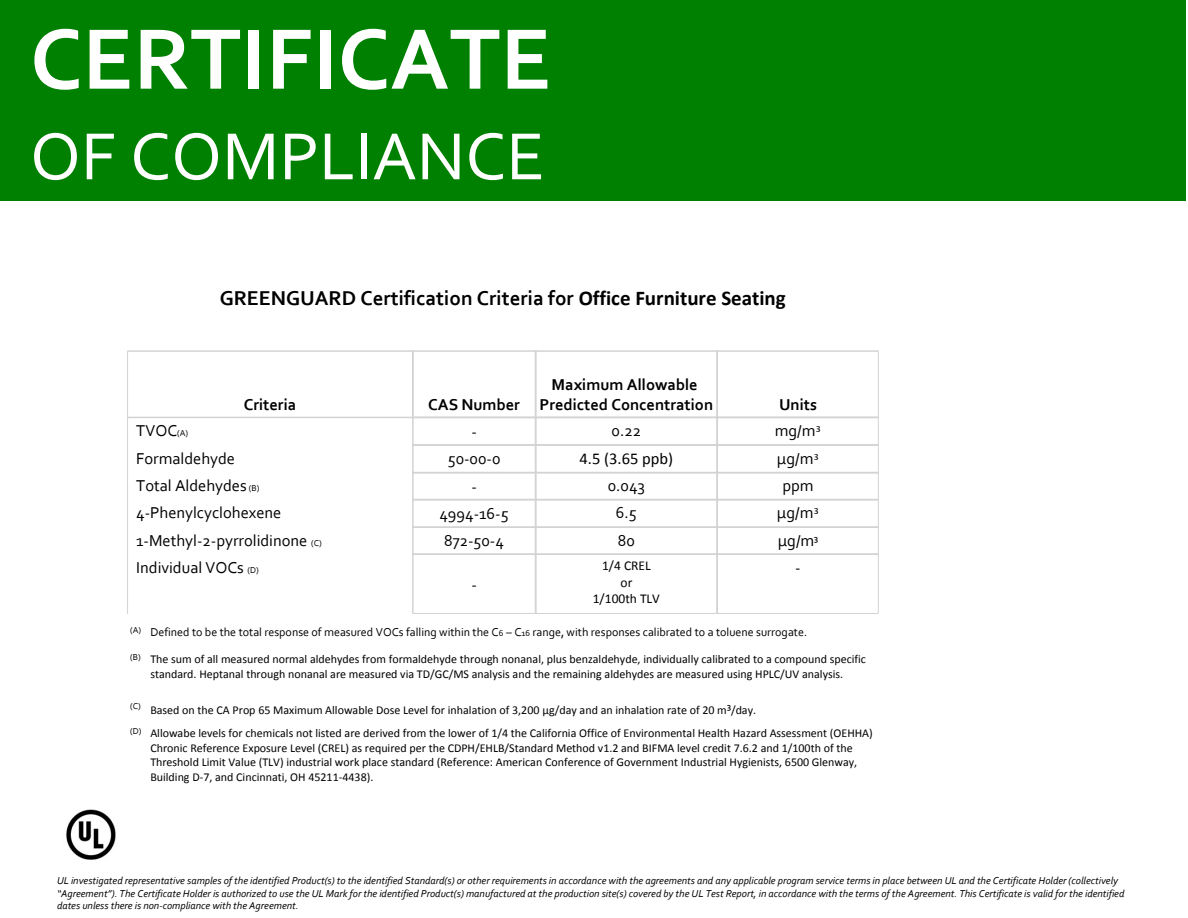
<style>
.page{position:relative;width:1188px;height:918px;background:#fff}
.page>*{position:absolute;margin:0;border:0;box-sizing:border-box;transform-origin:0 0}
.t1{font:700 90px "Corbel";color:#fff}
.t2{font:69.75px "Corbel";color:#fff}
.t3{font:700 21px "Corbel";color:#000}
.t4{font:16.5px "Corbel";color:#000}
.t5{font:700 16.5px/20.1px "Corbel";color:#000;text-align:center}
.t6{font:16.5px "Calibri";color:#000}
.t7{font:13.5px/16.5px "Calibri";color:#000;text-align:center}
.t8{font:12px/14.7px "Calibri";color:#000}
.t9{font:12px "Corbel";color:#000}
.t10{font:italic 10.5px/12.9px "Corbel";color:#000}
.s1{font-family:"Calibri"}
.s2{font-size:9px}
.s3{font-family:"Lucida Sans Unicode";font-size:13.5px}
.s4{font-size:13.5px}
.s5{font-family:"Corbel";font-size:13.5px}
</style>
<div class="page">
<hr style="left:128px;top:350px;width:285px;height:2px;background:#d3d3d3">
<hr style="left:127px;top:351px;width:1px;height:67px;background:#d3d3d3">
<hr style="left:128px;top:417px;width:285px;height:1px;background:#d3d3d3">
<div style="left:412px;top:350px;width:124px;height:68px;border:2px solid #d3d3d3"></div>
<div style="left:535px;top:350px;width:183px;height:68px;border:2px solid #d3d3d3"></div>
<hr style="left:717px;top:350px;width:161px;height:2px;background:#d3d3d3">
<hr style="left:716px;top:351px;width:2px;height:67px;background:#d3d3d3">
<hr style="left:878px;top:351px;width:1px;height:67px;background:#d3d3d3">
<div style="left:412px;top:417px;width:124px;height:29px;border:2px solid #d3d3d3"></div>
<div style="left:535px;top:417px;width:183px;height:29px;border:2px solid #d3d3d3"></div>
<hr style="left:717px;top:417px;width:161px;height:1px;background:#d3d3d3">
<hr style="left:716px;top:417px;width:2px;height:28px;background:#d3d3d3">
<div style="left:412px;top:444px;width:124px;height:29px;border:2px solid #d3d3d3"></div>
<div style="left:535px;top:444px;width:183px;height:29px;border:2px solid #d3d3d3"></div>
<hr style="left:717px;top:444px;width:161px;height:2px;background:#d3d3d3">
<hr style="left:716px;top:445px;width:2px;height:28px;background:#d3d3d3">
<div style="left:412px;top:472px;width:124px;height:28px;border:2px solid #d3d3d3"></div>
<div style="left:535px;top:472px;width:183px;height:28px;border:2px solid #d3d3d3"></div>
<hr style="left:717px;top:472px;width:161px;height:1px;background:#d3d3d3">
<hr style="left:716px;top:472px;width:2px;height:28px;background:#d3d3d3">
<div style="left:412px;top:499px;width:124px;height:29px;border:2px solid #d3d3d3"></div>
<div style="left:535px;top:499px;width:183px;height:29px;border:2px solid #d3d3d3"></div>
<hr style="left:717px;top:499px;width:161px;height:1px;background:#d3d3d3">
<hr style="left:716px;top:499px;width:2px;height:28px;background:#d3d3d3">
<svg style="left:127px;top:418px;width:1px;height:136px"></svg>
<div style="left:412px;top:526px;width:124px;height:29px;border:2px solid #d3d3d3"></div>
<div style="left:535px;top:526px;width:183px;height:29px;border:2px solid #d3d3d3"></div>
<hr style="left:717px;top:526px;width:161px;height:2px;background:#d3d3d3">
<hr style="left:716px;top:527px;width:2px;height:27px;background:#d3d3d3">
<svg style="left:878px;top:418px;width:1px;height:136px"></svg>
<hr style="left:127px;top:554px;width:1px;height:60px;background:#d3d3d3">
<hr style="left:413px;top:553px;width:123px;height:2px;background:#d3d3d3">
<hr style="left:412px;top:554px;width:2px;height:59px;background:#d3d3d3">
<hr style="left:413px;top:613px;width:123px;height:1px;background:#d3d3d3">
<hr style="left:535px;top:553px;width:182px;height:2px;background:#d3d3d3">
<hr style="left:535px;top:554px;width:1px;height:59px;background:#d3d3d3">
<hr style="left:535px;top:613px;width:182px;height:1px;background:#d3d3d3">
<hr style="left:717px;top:553px;width:161px;height:2px;background:#d3d3d3">
<hr style="left:716px;top:554px;width:2px;height:59px;background:#d3d3d3">
<hr style="left:717px;top:613px;width:161px;height:1px;background:#d3d3d3">
<hr style="left:878px;top:554px;width:1px;height:59px;background:#d3d3d3">
<img style="left:66px;top:809px;width:50px;height:51px">
<div style="left:0;top:0;width:1186px;height:201px;background:#008000"></div>
<h1 class="t1" style="left:30px;top:3px;width:523px">CERTIFICATE</h1>
<h2 class="t2" style="left:30px;top:113px;width:516px">OF COMPLIANCE</h2>
<h3 class="t3" style="left:220px;top:285px;width:568px">GREENGUARD Certification Criteria for <span class="s1">Office Furniture Seating</span></h3>
<h3 class="t5" style="left:244px;top:394px;width:54px">Criteria</h3>
<h3 class="t5" style="left:428px;top:394px;width:93px">CAS Number</h3>
<h3 class="t5" style="left:539px;top:374px;width:175px">Maximum Allowable<br>Predicted Concentration</h3>
<h3 class="t5" style="left:779px;top:394px;width:40px">Units</h3>
<h3 class="t4" style="left:136px;top:420px;width:54px">TVOC<span class="s2">(A)</span></h3>
<h3 class="t4" style="left:471px;top:421px;width:7px">-</h3>
<h3 class="t4" style="left:612px;top:420px;width:31px">0.22</h3>
<h3 class="t4" style="left:775px;top:420px;width:48px">mg/m<span class="s3">³</span></h3>
<h3 class="t4" style="left:136px;top:448px;width:100px">Formaldehyde</h3>
<h3 class="t4" style="left:448px;top:449px;width:54px">50-00-0</h3>
<h3 class="t6" style="left:580px;top:448px;width:95px">4.5 (3.65 ppb)</h3>
<h3 class="t4" style="left:777px;top:448px;width:44px">µg/m<span class="s3">³</span></h3>
<h3 class="t4" style="left:136px;top:476px;width:125px">Total Aldehydes <span class="s2">(B)</span></h3>
<h3 class="t4" style="left:471px;top:476px;width:7px">-</h3>
<h3 class="t4" style="left:608px;top:476px;width:39px">0.043</h3>
<h3 class="t4" style="left:782px;top:476px;width:33px">ppm</h3>
<h3 class="t4" style="left:136px;top:503px;width:147px">4-Phenylcyclohexene</h3>
<h3 class="t4" style="left:439px;top:503px;width:71px">4994-16-5</h3>
<h3 class="t4" style="left:616px;top:503px;width:22px">6.5</h3>
<h3 class="t4" style="left:777px;top:503px;width:44px">µg/m<span class="s3">³</span></h3>
<h3 class="t4" style="left:136px;top:530px;width:187px">1-Methyl-2-pyrrolidinone <span class="s2">(C)</span></h3>
<h3 class="t4" style="left:444px;top:531px;width:61px">872-50-4</h3>
<h3 class="t4" style="left:618px;top:530px;width:18px">80</h3>
<h3 class="t4" style="left:778px;top:530px;width:42px">µg/m<span class="s4">³</span></h3>
<h3 class="t4" style="left:136px;top:557px;width:124px">Individual VOCs <span class="s2">(D)</span></h3>
<h3 class="t4" style="left:471px;top:574px;width:7px">-</h3>
<p class="t7" style="left:593px;top:557px;width:69px">1/4 CREL<br>or<br>1/100th TLV</p>
<h3 class="t4" style="left:795px;top:557px;width:7px">-</h3>
<p class="t9" style="left:130px;top:624px;width:679px"><sup>(A)</sup> Defined to be the total response of measured VOCs falling within the C<span class="s2">6</span> – C<span class="s2">16</span> range, with responses calibrated to a toluene surrogate.</p>
<p class="t8" style="left:130px;top:651px;width:737px;text-align:center"><sup>(B)</sup> The sum of all measured normal aldehydes from formaldehyde through nonanal, plus benzaldehyde, individually calibrated to a compound specific standard. Heptanal through nonanal are measured via TD/GC/MS analysis and the remaining aldehydes are measured using HPLC/UV analysis.</p>
<p class="t8" style="left:130px;top:697px;width:744px;line-height:23.4px"><sup>(C)</sup> Based on the CA Prop 65 Maximum Allowable Dose Level for inhalation of 3,200 μg/day and an inhalation rate of 20 m<span class="s5">³</span>/day.<br><sup>(D)</sup> Allowabe levels for chemicals not listed are derived from the lower of 1/4 the California Office of Environmental Health Hazard Assessment (OEHHA)</p>
<p class="t8" style="left:150px;top:740px;width:708px">Chronic Reference Exposure Level (CREL) as required per the CDPH/EHLB/Standard Method v1.2 and BIFMA level credit 7.6.2 and 1/100th of the<br>Threshold Limit Value (TLV) industrial work place standard (Reference: American Conference of Government Industrial Hygienists, 6500 Glenway,<br>Building D-7, and Cincinnati, OH 45211-4438).</p>
<p class="t10" style="left:57px;top:874px;width:1069px">UL investigated representative samples of the identified Product(s) to the identified Standard(s) or other requirements in accordance with the agreements and any applicable program service terms in place between UL and the Certificate Holder (collectively “Agreement”). The Certificate Holder is authorized to use the UL Mark for the identified Product(s) manufactured at the production site(s) covered by the UL Test Report, in accordance with the terms of the Agreement. This Certificate is valid for the identified dates unless there is non-compliance with the Agreement.</p>
</div>
